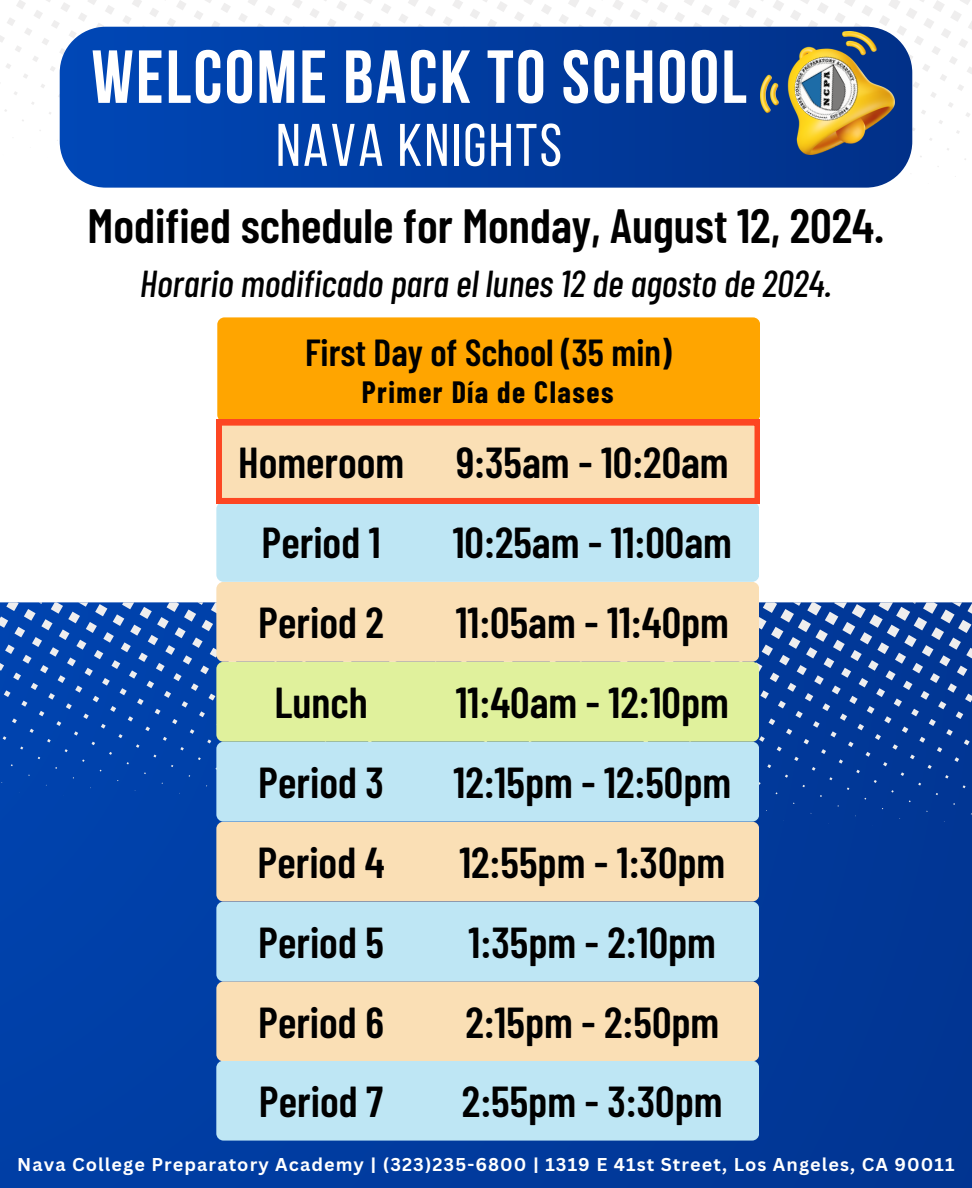
<style>
.page{position:relative;width:972px;height:1188px;background:#fff}
.page>*{position:absolute;margin:0;border:0;box-sizing:border-box;transform-origin:0 0}
.t1{font:700 75px "Bebas Neue";letter-spacing:.03em;color:#fff}
.t2{font:60px "Bebas Neue";letter-spacing:.04em;color:#fff}
.t3{font:600 48px "Barlow Condensed";color:#000}
.t4{font:600 43.2px "Barlow Condensed";color:#000}
.t5{font:600 37.65px "Barlow Condensed";color:#000}
.t6{font:italic 500 37.5px "Barlow Condensed";color:#000}
.t7{font:700 30.15px "Barlow Condensed";letter-spacing:.05em;color:#000}
.t8{font:700 18px "Canva Sans";letter-spacing:.06em;color:#fff}
</style>
<div class="page">
<div style="left:0;top:602px;width:972px;height:586px;background:linear-gradient(to right,#0040a9,#023592)"></div>
<svg style="left:0;top:603px;width:972px;height:226px;background:#144ba8"></svg>
<svg style="left:0;top:0;width:972px;height:188px"></svg>
<div style="left:60px;top:27px;width:852px;height:161px;background:linear-gradient(to right,#0047b6,#023088);border-radius:46px"></div>
<img style="left:760px;top:31px;width:134px;height:124px">
<img style="left:790px;top:51px;width:74px;height:75px">
<div style="left:216px;top:502px;width:543px;height:80px;background:#bee6f4;border-radius:7px"></div>
<div style="left:216px;top:582px;width:543px;height:80px;background:#fadfb5;border-radius:7px"></div>
<div style="left:216px;top:662px;width:543px;height:80px;background:#e0f19c;border-radius:7px"></div>
<div style="left:216px;top:742px;width:543px;height:80px;background:#bee6f4;border-radius:7px"></div>
<div style="left:216px;top:822px;width:543px;height:80px;background:#fadfb5;border-radius:7px"></div>
<div style="left:216px;top:902px;width:543px;height:80px;background:#bee6f4;border-radius:7px"></div>
<div style="left:216px;top:982px;width:543px;height:79px;background:#fadfb5;border-radius:7px"></div>
<div style="left:217px;top:317px;width:543px;height:105px;background:#ffa500;border-radius:7px"></div>
<div style="left:216px;top:1061px;width:543px;height:80px;background:#bee6f4;border-radius:7px"></div>
<svg style="left:216px;top:420px;width:544px;height:83px;background:#fac89f"></svg>
<p class="t1" style="left:91px;top:47px;width:657px">WELCOME BACK TO SCHOOL</p>
<p class="t2" style="left:276px;top:121px;width:287px">NAVA KNIGHTS</p>
<p class="t3" style="left:88px;top:195px;width:798px">Modified schedule for Monday, August 12, 2024.</p>
<h3 class="t6" style="left:140px;top:259px;width:693px">Horario modificado para el lunes 12 de agosto de 2024.</h3>
<h3 class="t5" style="left:305px;top:329px;width:368px">First Day of School (35 min)</h3>
<h3 class="t7" style="left:362px;top:373px;width:253px">Primer Día de Clases</h3>
<h4 class="t4" style="left:238px;top:435px;width:168px">Homeroom</h4>
<h2 class="t4" style="left:456px;top:435px;width:274px">9:35am - 10:20am</h2>
<h3 class="t4" style="left:262px;top:515px;width:121px">Period 1</h3>
<h3 class="t4" style="left:453px;top:515px;width:281px">10:25am - 11:00am</h3>
<h3 class="t4" style="left:258px;top:595px;width:127px">Period 2</h3>
<h3 class="t4" style="left:456px;top:595px;width:275px">11:05am - 11:40pm</h3>
<h3 class="t4" style="left:275px;top:675px;width:95px">Lunch</h3>
<h3 class="t4" style="left:456px;top:675px;width:275px">11:40am - 12:10pm</h3>
<h3 class="t4" style="left:258px;top:755px;width:127px">Period 3</h3>
<h3 class="t4" style="left:453px;top:755px;width:279px">12:15pm - 12:50pm</h3>
<p class="t4" style="left:258px;top:835px;width:129px">Period 4</p>
<p class="t4" style="left:459px;top:835px;width:267px">12:55pm - 1:30pm</p>
<p class="t4" style="left:258px;top:915px;width:127px">Period 5</p>
<p class="t4" style="left:469px;top:915px;width:249px">1:35pm - 2:10pm</p>
<p class="t4" style="left:258px;top:995px;width:127px">Period 6</p>
<p class="t4" style="left:465px;top:995px;width:256px">2:15pm - 2:50pm</p>
<p class="t4" style="left:259px;top:1074px;width:126px">Period 7</p>
<p class="t4" style="left:462px;top:1074px;width:262px">2:55pm - 3:30pm</p>
<h1 class="t8" style="left:17px;top:1151px;width:939px">Nava College Preparatory Academy | (323)235-6800 | 1319 E 41st Street, Los Angeles, CA 90011</h1>
</div>
